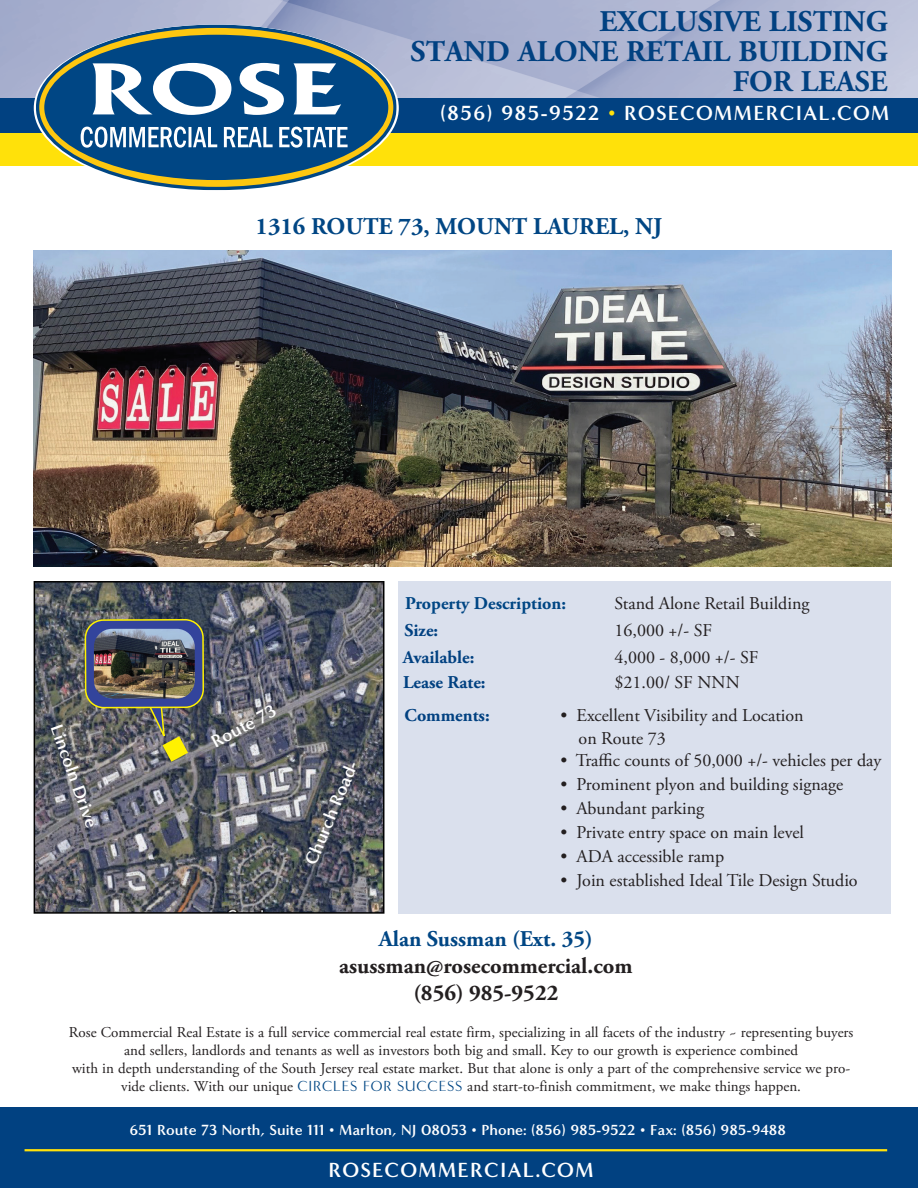
<style>
.page{position:relative;width:918px;height:1188px;background:#fff}
.page>*{position:absolute;margin:0;border:0;box-sizing:border-box;transform-origin:0 0}
.t1{font:700 30px/30px "Adobe Garamond Pro";color:#014181;text-align:right}
.t2{font:700 24px "Adobe Garamond Pro";color:#004684}
.t3{font:700 22.5px/27px "Adobe Garamond Pro";color:#231f20;text-align:center}
.t4{font:700 22.5px "Adobe Garamond Pro";color:#004684}
.t5{font:700 21px "Minerva Modern";letter-spacing:.05em;color:#fff}
.t6{font:18px/22.5px "Adobe Garamond Pro";color:#231f20}
.t7{font:700 18px "Adobe Garamond Pro";color:#014181}
.t8{font:700 18px "Minerva Modern";color:#fff}
.t9{font:700 18px "Adobe Garamond Pro";color:#004684}
.t10{font:15px/18px "Adobe Garamond Pro";color:#231f20;text-align:center}
.t11{font:700 15px "Minerva Modern";color:#fff}
.s1{color:#ffe10a}
.s2{font-family:"Minerva Modern";color:#004684}
</style>
<div class="page">
<div style="left:0;top:127px;width:918px;height:38px;background:#ffe10a"></div>
<div style="left:0;top:95px;width:918px;height:38px;background:#014181"></div>
<div style="left:0;top:1107px;width:918px;height:81px;background:#014181"></div>
<hr style="left:25px;top:1149px;width:862px;height:2px;background:#ffe10a">
<img style="left:0;top:0;width:918px;height:98px">
<svg style="left:36px;top:25px;width:361px;height:165px"></svg>
<svg style="left:44px;top:35px;width:344px;height:145px;fill:#004684"></svg>
<svg style="left:93px;top:63px;width:248px;height:52px"></svg>
<svg style="left:81px;top:127px;width:267px;height:21px;background:#6992b6"></svg>
<img style="left:37px;top:584px;width:344px;height:327px">
<div style="left:34px;top:581px;width:350px;height:333px;border:2px solid #000"></div>
<div style="left:399px;top:581px;width:492px;height:333px;background:#dae0ed"></div>
<img style="left:34px;top:250px;width:857px;height:317px">
<div style="left:85px;top:620px;width:118px;height:88px;background:#33449c;border-radius:18px"></div>
<div style="left:85px;top:619px;width:119px;height:89px;border:2px solid #fff101;border-radius:18px"></div>
<svg style="left:130px;top:705px;width:58px;height:57px;background:#7a7960"></svg>
<img style="left:94px;top:629px;width:101px;height:70px">
<h1 class="t1" style="left:411px;top:7px;width:479px">EXCLUSIVE LISTING<br>STAND ALONE RETAIL BUILDING<br>FOR LEASE</h1>
<h3 class="t5" style="left:440px;top:101px;width:451px">(856) 985-9522 <span class="s1">•</span> ROSECOMMERCIAL.COM</h3>
<h2 class="t2" style="left:256px;top:212px;width:408px">1316 ROUTE 73, MOUNT LAUREL, NJ</h2>
<p class="t8" style="left:66px;top:722px;width:109px;rotate:70deg">Lincoln Drive</p>
<p class="t8" style="left:207px;top:733px;width:72px;rotate:-28deg">Route 73</p>
<p class="t8" style="left:300px;top:860px;width:115px;rotate:-67deg">Church Road-</p>
<p class="t9" style="left:405px;top:592px;width:162px">Property Description:</p>
<p class="t6" style="left:615px;top:592px;width:196px">Stand Alone Retail Building</p>
<p class="t7" style="left:405px;top:619px;width:35px">Size:</p>
<p class="t6" style="left:615px;top:619px;width:99px">16,000 +/- SF</p>
<p class="t7" style="left:403px;top:646px;width:73px">Available:</p>
<p class="t6" style="left:615px;top:646px;width:145px">4,000 - 8,000 +/- SF</p>
<p class="t7" style="left:403px;top:672px;width:84px">Lease Rate:</p>
<p class="t6" style="left:615px;top:672px;width:127px">$21.00/ SF NNN</p>
<p class="t7" style="left:405px;top:705px;width:87px">Comments:</p>
<p class="t6" style="left:579px;top:705px;width:227px;text-indent:-18px">• Excellent Visibility and Location on Route 73</p>
<p class="t6" style="left:561px;top:750px;width:322px">• Traffic counts of 50,000 +/- vehicles per day</p>
<p class="t6" style="left:561px;top:774px;width:284px">• Prominent plyon and building signage</p>
<p class="t6" style="left:561px;top:798px;width:145px">• Abundant parking</p>
<p class="t6" style="left:561px;top:822px;width:245px">• Private entry space on main level</p>
<p class="t6" style="left:561px;top:846px;width:165px">• ADA accessible ramp</p>
<p class="t6" style="left:561px;top:870px;width:299px">• Join established Ideal Tile Design Studio</p>
<h3 class="t4" style="left:379px;top:925px;width:215px">Alan Sussman (Ext. 35)</h3>
<h3 class="t3" style="left:339px;top:952px;width:295px">asussman@rosecommercial.com (856) 985-9522</h3>
<p class="t10" style="left:69px;top:1024px;width:786px">Rose Commercial Real Estate is a full service commercial real estate firm, specializing in all facets of the industry ~ representing buyers and sellers, landlords and tenants as well as investors both big and small. Key to our growth is experience combined<br>with in depth understanding of the South Jersey real estate market. But that alone is only a part of the comprehensive service we pro&shy;vide clients. With our unique <span class="s2">CIRCLES FOR SUCCESS</span> and start-to-finish commitment, we make things happen.</p>
<p class="t11" style="left:129px;top:1121px;width:658px">651 Route 73 North, Suite 111 • Marlton, NJ 08053 • Phone: (856) 985-9522 • Fax: (856) 985-9488</p>
<h3 class="t5" style="left:329px;top:1157px;width:267px">ROSECOMMERCIAL.COM</h3>
</div>
